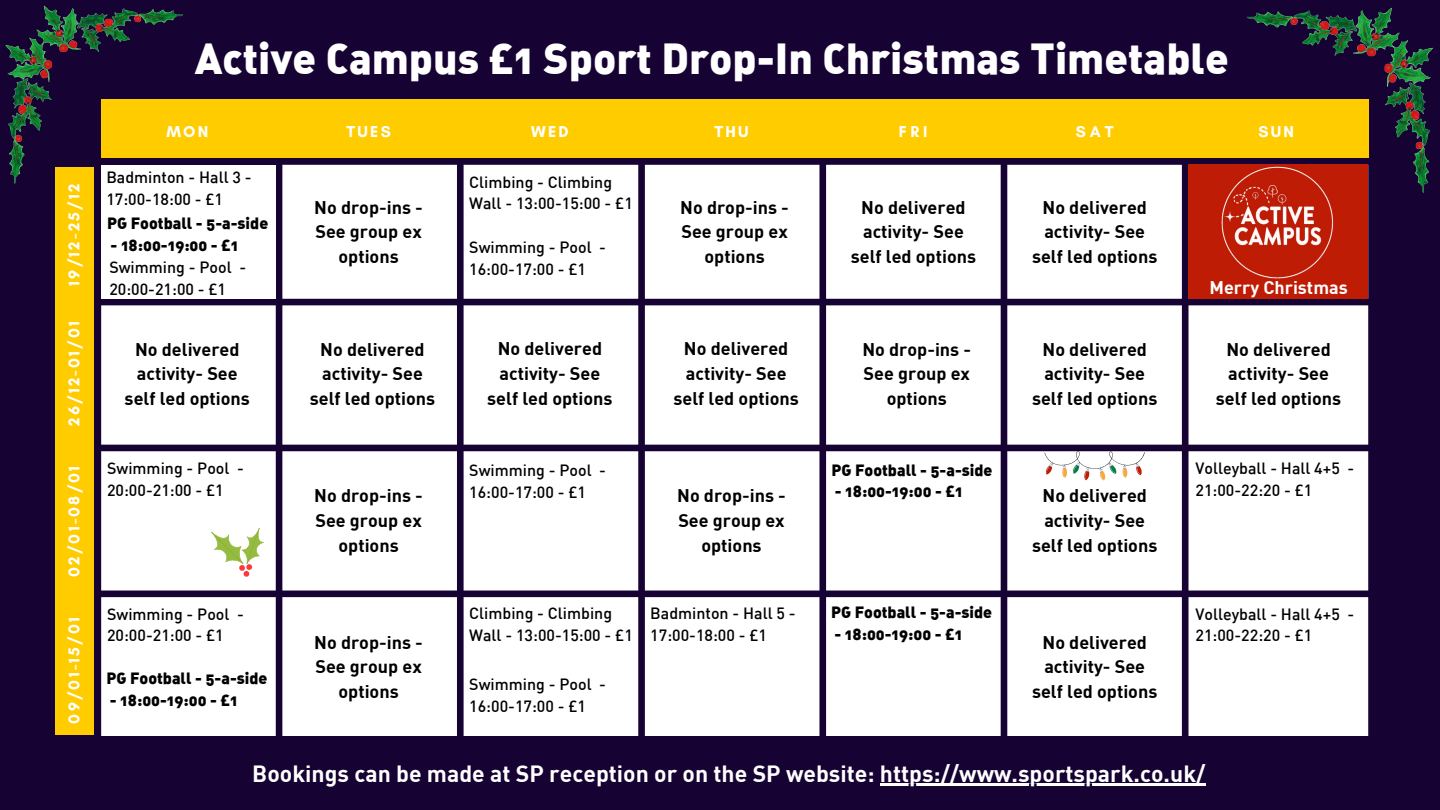
<style>
.page{position:relative;width:1440px;height:810px;background:#160333}
.page>*{position:absolute;margin:0;border:0;box-sizing:border-box;transform-origin:0 0}
.t1{font:42.5px "DIN Black Alternate";color:#fff}
.t2{font:700 23px "DIN";color:#fff}
.t3{font:700 18px/24.8px "DIN";color:#000;text-align:center}
.t4{font:700 18px "DIN";color:#fff}
.t5{font:500 16px/21.8px "DIN";color:#000}
.t6{font:16px "DIN Black Alternate";color:#000}
.t7{font:700 16px "Glacial Indifference";letter-spacing:.14em;color:#fff}
</style>
<div class="page">
<div style="left:101px;top:165px;width:175px;height:134px;background:#fff"></div>
<div style="left:101px;top:305px;width:175px;height:140px;background:#fff"></div>
<div style="left:101px;top:597px;width:175px;height:139px;background:#fff"></div>
<div style="left:282px;top:165px;width:175px;height:134px;background:#fff"></div>
<div style="left:282px;top:305px;width:175px;height:140px;background:#fff"></div>
<div style="left:282px;top:451px;width:175px;height:140px;background:#fff"></div>
<div style="left:282px;top:597px;width:175px;height:139px;background:#fff"></div>
<div style="left:464px;top:165px;width:174px;height:134px;background:#fff"></div>
<div style="left:464px;top:305px;width:174px;height:140px;background:#fff"></div>
<div style="left:464px;top:451px;width:174px;height:140px;background:#fff"></div>
<div style="left:464px;top:597px;width:174px;height:139px;background:#fff"></div>
<div style="left:645px;top:165px;width:174px;height:134px;background:#fff"></div>
<div style="left:645px;top:305px;width:174px;height:140px;background:#fff"></div>
<div style="left:645px;top:451px;width:174px;height:140px;background:#fff"></div>
<div style="left:645px;top:597px;width:174px;height:139px;background:#fff"></div>
<div style="left:826px;top:165px;width:175px;height:134px;background:#fff"></div>
<div style="left:826px;top:305px;width:175px;height:140px;background:#fff"></div>
<div style="left:826px;top:451px;width:175px;height:140px;background:#fff"></div>
<div style="left:826px;top:597px;width:175px;height:139px;background:#fff"></div>
<div style="left:1007px;top:165px;width:175px;height:134px;background:#fff"></div>
<div style="left:1007px;top:305px;width:175px;height:140px;background:#fff"></div>
<div style="left:1007px;top:597px;width:175px;height:139px;background:#fff"></div>
<div style="left:1189px;top:305px;width:179px;height:140px;background:#fff"></div>
<div style="left:1189px;top:451px;width:179px;height:140px;background:#fff"></div>
<div style="left:1189px;top:597px;width:179px;height:139px;background:#fff"></div>
<div style="left:101px;top:100px;width:1267px;height:58px;background:#fc0"></div>
<div style="left:55px;top:168px;width:39px;height:567px;background:#fc0"></div>
<div style="left:1007px;top:451px;width:175px;height:140px;background:#fff"></div>
<img style="left:1235px;top:7px;width:198px;height:191px">
<img style="left:5px;top:5px;width:182px;height:179px">
<div style="left:101px;top:451px;width:175px;height:140px;background:#fff"></div>
<div style="left:1188px;top:165px;width:180px;height:134px;background:#bf1c06"></div>
<img style="left:1199px;top:143px;width:155px;height:173px">
<hr style="left:880px;top:784px;width:325px;height:2px;background:#fff">
<p class="t7" style="left:64px;top:286px;width:103px;rotate:-90deg">19/12-25/12</p>
<p class="t7" style="left:64px;top:426px;width:106px;rotate:-90deg">26/12-01/01</p>
<p class="t7" style="left:64px;top:577px;width:112px;rotate:-90deg">02/01-08/01</p>
<p class="t7" style="left:64px;top:724px;width:108px;rotate:-90deg">09/01-15/01</p>
<h1 class="t1" style="left:195px;top:39px;width:1035px">Active Campus £1 Sport Drop-In Christmas Timetable</h1>
<p class="t7" style="left:166px;top:122px;width:43px">MON</p>
<p class="t5" style="left:106px;top:166px;width:147px">Badminton - Hall 3 -<br>17:00-18:00 - £1</p>
<p class="t6" style="left:107px;top:216px;width:163px">PG Football - 5-a-side</p>
<p class="t6" style="left:111px;top:238px;width:129px">- 18:00-19:00 - £1</p>
<p class="t5" style="left:109px;top:256px;width:138px">Swimming - Pool -<br>20:00-21:00 - £1</p>
<p class="t7" style="left:346px;top:122px;width:46px">TUES</p>
<p class="t7" style="left:531px;top:122px;width:39px">WED</p>
<p class="t7" style="left:714px;top:122px;width:36px">THU</p>
<p class="t7" style="left:899px;top:122px;width:30px">FRI</p>
<p class="t7" style="left:1076px;top:122px;width:39px">SAT</p>
<p class="t7" style="left:1259px;top:122px;width:37px">SUN</p>
<p class="t5" style="left:469px;top:170px;width:165px">Climbing - Climbing<br>Wall - 13:00-15:00 - £1</p>
<p class="t5" style="left:469px;top:236px;width:138px">Swimming - Pool -<br>16:00-17:00 - £1</p>
<p class="t3" style="left:314px;top:194px;width:110px">No drop-ins -<br>See group ex options</p>
<p class="t3" style="left:680px;top:194px;width:110px">No drop-ins -<br>See group ex options</p>
<p class="t3" style="left:851px;top:194px;width:127px">No delivered activity- See self led options</p>
<p class="t3" style="left:1032px;top:194px;width:127px">No delivered activity- See self led options</p>
<p class="t4" style="left:1210px;top:276px;width:140px">Merry Christmas</p>
<p class="t3" style="left:487px;top:335px;width:127px">No delivered activity- See self led options</p>
<p class="t3" style="left:674px;top:335px;width:127px">No delivered activity- See self led options</p>
<p class="t3" style="left:125px;top:336px;width:127px">No delivered activity- See self led options</p>
<p class="t3" style="left:1032px;top:336px;width:127px">No delivered activity- See self led options</p>
<p class="t3" style="left:310px;top:336px;width:127px">No delivered activity- See self led options</p>
<p class="t3" style="left:862px;top:336px;width:110px">No drop-ins -<br>See group ex options</p>
<p class="t5" style="left:107px;top:457px;width:138px">Swimming - Pool -<br>20:00-21:00 - £1</p>
<p class="t5" style="left:469px;top:459px;width:138px">Swimming - Pool -</p>
<p class="t3" style="left:314px;top:482px;width:110px">No drop-ins -</p>
<p class="t5" style="left:469px;top:481px;width:118px">16:00-17:00 - £1</p>
<p class="t3" style="left:315px;top:507px;width:108px">See group ex options</p>
<p class="t5" style="left:107px;top:602px;width:138px">Swimming - Pool -<br>20:00-21:00 - £1</p>
<p class="t5" style="left:469px;top:602px;width:165px">Climbing - Climbing<br>Wall - 13:00-15:00 - £1</p>
<p class="t5" style="left:469px;top:673px;width:138px">Swimming - Pool -<br>16:00-17:00 - £1</p>
<p class="t3" style="left:314px;top:629px;width:110px">No drop-ins -<br>See group ex options</p>
<p class="t6" style="left:106px;top:671px;width:163px">PG Football - 5-a-side</p>
<p class="t6" style="left:110px;top:693px;width:129px">- 18:00-19:00 - £1</p>
<p class="t3" style="left:677px;top:482px;width:110px">No drop-ins -<br>See group ex options</p>
<p class="t6" style="left:831px;top:463px;width:163px">PG Football - 5-a-side</p>
<p class="t6" style="left:835px;top:484px;width:129px">- 18:00-19:00 - £1</p>
<p class="t5" style="left:650px;top:602px;width:147px">Badminton - Hall 5 -<br>17:00-18:00 - £1</p>
<p class="t6" style="left:831px;top:605px;width:163px">PG Football - 5-a-side</p>
<p class="t6" style="left:835px;top:627px;width:129px">- 18:00-19:00 - £1</p>
<p class="t3" style="left:1032px;top:482px;width:127px">No delivered activity- See self led options</p>
<p class="t3" style="left:1032px;top:629px;width:127px">No delivered activity- See self led options</p>
<p class="t3" style="left:1216px;top:336px;width:127px">No delivered activity- See self led options</p>
<p class="t5" style="left:1196px;top:457px;width:160px">Volleyball - Hall 4+5 -<br>21:00-22:20 - £1</p>
<p class="t5" style="left:1196px;top:602px;width:160px">Volleyball - Hall 4+5 -<br>21:00-22:20 - £1</p>
<p class="t2" style="left:252px;top:759px;width:955px">Bookings can be made at SP reception or on the SP website: https://www.sportspark.co.uk/</p>
</div>
